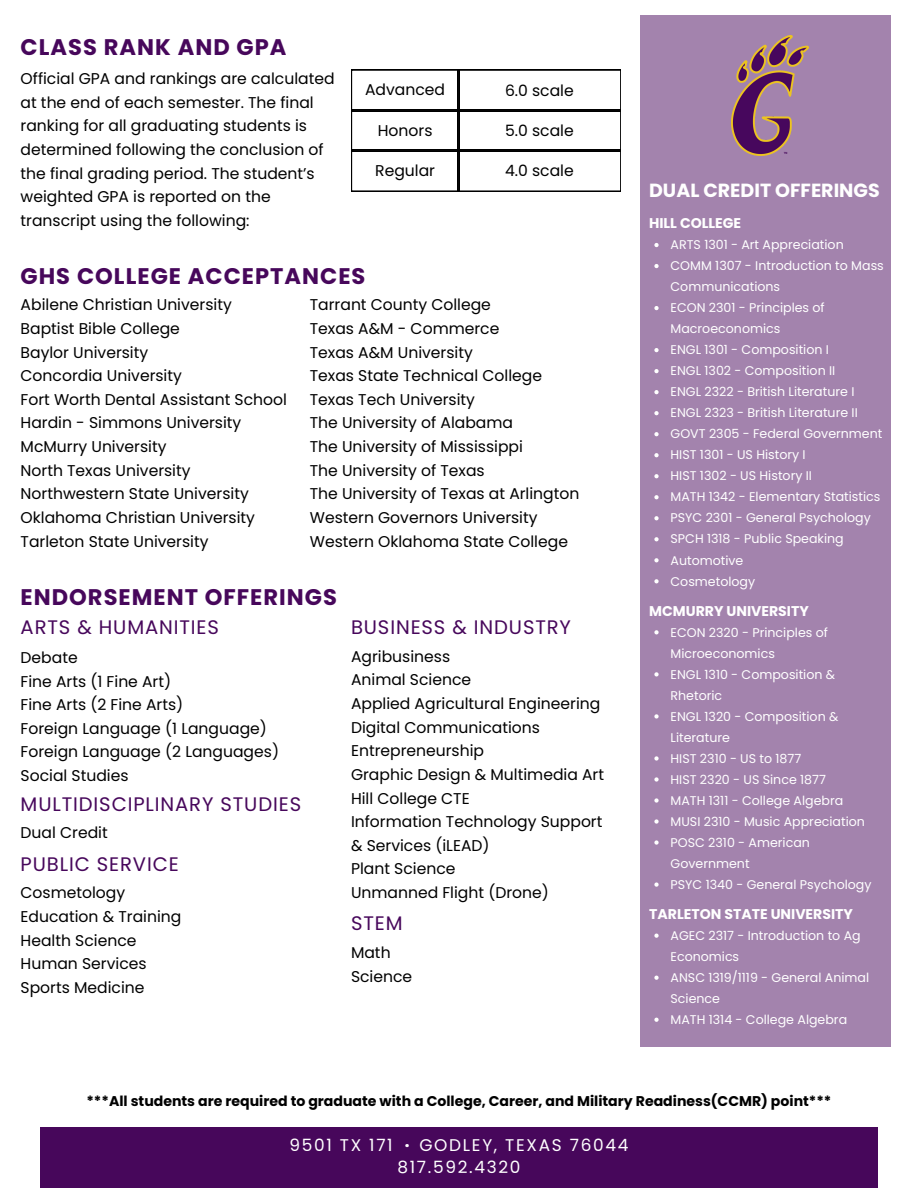
<style>
.page{position:relative;width:918px;height:1188px;background:#fff}
.page>*{position:absolute;margin:0;border:0;box-sizing:border-box;transform-origin:0 0}
.t1{font:700 22.5px "Poppins";letter-spacing:.045em;color:#47075b}
.t2{font:19.5px "Poppins";letter-spacing:.045em;color:#47075b}
.t3{font:700 19.05px "Poppins";color:#fff}
.t4{font:16.95px "Poppins";letter-spacing:.1em;color:#fff}
.t5{font:700 16.95px "Poppins";color:#fff}
.t6{font:15.6px/23.7px "Poppins";color:#000}
.t7{font:700 14.1px "Poppins";color:#000}
.t8{font:700 14.1px "Poppins";color:#fff}
.t9{font:12.6px/21px "Poppins";color:#fff}
</style>
<div class="page">
<div style="left:40px;top:1127px;width:838px;height:61px;background:#47075b"></div>
<div style="left:640px;top:15px;width:251px;height:1031px;background:#a383ad"></div>
<svg style="left:351px;top:70px;width:270px;height:121px"></svg>
<img style="left:731px;top:35px;width:78px;height:120px">
<svg style="left:654px;top:243px;width:5px;height:4px"></svg>
<svg style="left:654px;top:264px;width:5px;height:4px"></svg>
<svg style="left:654px;top:306px;width:5px;height:4px"></svg>
<svg style="left:654px;top:348px;width:5px;height:4px"></svg>
<svg style="left:654px;top:369px;width:5px;height:4px"></svg>
<svg style="left:654px;top:390px;width:5px;height:4px"></svg>
<svg style="left:654px;top:411px;width:5px;height:4px"></svg>
<svg style="left:654px;top:432px;width:5px;height:4px"></svg>
<svg style="left:654px;top:453px;width:5px;height:4px"></svg>
<svg style="left:654px;top:474px;width:5px;height:4px"></svg>
<svg style="left:654px;top:495px;width:5px;height:4px"></svg>
<svg style="left:654px;top:516px;width:5px;height:4px"></svg>
<svg style="left:654px;top:537px;width:5px;height:4px"></svg>
<svg style="left:654px;top:558px;width:5px;height:4px"></svg>
<svg style="left:654px;top:579px;width:5px;height:4px"></svg>
<svg style="left:654px;top:630px;width:5px;height:4px"></svg>
<svg style="left:654px;top:672px;width:5px;height:4px"></svg>
<svg style="left:654px;top:714px;width:5px;height:5px"></svg>
<svg style="left:654px;top:756px;width:5px;height:5px"></svg>
<svg style="left:654px;top:777px;width:5px;height:5px"></svg>
<svg style="left:654px;top:798px;width:5px;height:5px"></svg>
<svg style="left:654px;top:819px;width:5px;height:5px"></svg>
<svg style="left:654px;top:840px;width:5px;height:5px"></svg>
<svg style="left:654px;top:882px;width:5px;height:5px"></svg>
<svg style="left:654px;top:934px;width:5px;height:4px"></svg>
<svg style="left:654px;top:976px;width:5px;height:4px"></svg>
<svg style="left:654px;top:1018px;width:5px;height:4px"></svg>
<p class="t1" style="left:21px;top:31px;width:267px">CLASS RANK AND GPA</p>
<p class="t6" style="left:21px;top:67px;width:315px">Official GPA and rankings are calculated at the end of each semester. The final ranking for all graduating students is determined following the conclusion of the final grading period. The student’s weighted GPA is reported on the transcript using the following:</p>
<h4 class="t1" style="left:21px;top:261px;width:346px">GHS COLLEGE ACCEPTANCES</h4>
<p class="t6" style="left:21px;top:293px;width:268px">Abilene Christian University<br>Baptist Bible College<br>Baylor University<br>Concordia University<br>Fort Worth Dental Assistant School<br>Hardin - Simmons University<br>McMurry University<br>North Texas University<br>Northwestern State University<br>Oklahoma Christian University<br>Tarleton State University</p>
<h4 class="t6" style="left:310px;top:293px;width:271px">Tarrant County College<br>Texas A&amp;M - Commerce<br>Texas A&amp;M University<br>Texas State Technical College<br>Texas Tech University<br>The University of Alabama<br>The University of Mississippi<br>The University of Texas<br>The University of Texas at Arlington<br>Western Governors University<br>Western Oklahoma State College</h4>
<h5 class="t6" style="left:365px;top:78px;width:81px">Advanced</h5>
<h5 class="t6" style="left:505px;top:78px;width:70px">6.0 scale</h5>
<h5 class="t6" style="left:378px;top:118px;width:56px">Honors</h5>
<h5 class="t6" style="left:505px;top:118px;width:70px">5.0 scale</h5>
<h5 class="t6" style="left:375px;top:158px;width:61px">Regular</h5>
<h5 class="t6" style="left:505px;top:158px;width:70px">4.0 scale</h5>
<h5 class="t1" style="left:21px;top:581px;width:318px">ENDORSEMENT OFFERINGS</h5>
<h5 class="t2" style="left:21px;top:614px;width:200px">ARTS &amp; HUMANITIES</h5>
<h3 class="t6" style="left:21px;top:646px;width:260px">Debate<br>Fine Arts (1 Fine Art)<br>Fine Arts (2 Fine Arts)<br>Foreign Language (1 Language)<br>Foreign Language (2 Languages)<br>Social Studies</h3>
<h3 class="t2" style="left:21px;top:790px;width:282px">MULTIDISCIPLINARY STUDIES</h3>
<h3 class="t6" style="left:21px;top:821px;width:89px">Dual Credit</h3>
<h3 class="t2" style="left:21px;top:850px;width:160px">PUBLIC SERVICE</h3>
<h5 class="t6" style="left:21px;top:881px;width:162px">Cosmetology<br>Education &amp; Training<br>Health Science<br>Human Services<br>Sports Medicine</h5>
<h5 class="t2" style="left:351px;top:614px;width:222px">BUSINESS &amp; INDUSTRY</h5>
<h1 class="t6" style="left:351px;top:644px;width:255px">Agribusiness<br>Animal Science<br>Applied Agricultural Engineering<br>Digital Communications<br>Entrepreneurship<br>Graphic Design &amp; Multimedia Art<br>Hill College CTE<br>Information Technology Support &amp; Services (iLEAD)<br>Plant Science<br>Unmanned Flight (Drone)</h1>
<h1 class="t2" style="left:351px;top:910px;width:53px">STEM</h1>
<h5 class="t6" style="left:351px;top:941px;width:63px">Math<br>Science</h5>
<p class="t3" style="left:649px;top:177px;width:232px">DUAL CREDIT OFFERINGS</p>
<h2 class="t8" style="left:649px;top:213px;width:94px">HILL COLLEGE</h2>
<h6 class="t9" style="left:671px;top:234px;width:175px">ARTS 1301 - Art Appreciation</h6>
<p class="t9" style="left:671px;top:255px;width:215px">COMM 1307 - Introduction to Mass<br>Communications</p>
<p class="t9" style="left:671px;top:297px;width:156px">ECON 2301 - Principles of<br>Macroeconomics</p>
<p class="t9" style="left:671px;top:339px;width:160px">ENGL 1301 - Composition I</p>
<p class="t9" style="left:671px;top:360px;width:166px">ENGL 1302 - Composition II</p>
<p class="t9" style="left:671px;top:381px;width:185px">ENGL 2322 - British Literature I</p>
<p class="t9" style="left:671px;top:402px;width:189px">ENGL 2323 - British Literature II</p>
<p class="t9" style="left:671px;top:423px;width:213px">GOVT 2305 - Federal Government</p>
<p class="t9" style="left:671px;top:445px;width:137px">HIST 1301 - US History I</p>
<p class="t9" style="left:671px;top:466px;width:143px">HIST 1302 - US History II</p>
<p class="t9" style="left:671px;top:487px;width:211px">MATH 1342 - Elementary Statistics</p>
<p class="t9" style="left:671px;top:508px;width:202px">PSYC 2301 - General Psychology</p>
<p class="t9" style="left:671px;top:529px;width:175px">SPCH 1318 - Public Speaking</p>
<p class="t9" style="left:671px;top:550px;width:74px">Automotive</p>
<p class="t9" style="left:671px;top:571px;width:86px">Cosmetology</p>
<p class="t8" style="left:649px;top:601px;width:161px">MCMURRY UNIVERSITY</p>
<h6 class="t9" style="left:671px;top:622px;width:159px">ECON 2320 - Principles of<br>Microeconomics</h6>
<p class="t9" style="left:671px;top:664px;width:166px">ENGL 1310 - Composition &amp;<br>Rhetoric</p>
<p class="t9" style="left:671px;top:706px;width:169px">ENGL 1320 - Composition &amp;<br>Literature</p>
<p class="t9" style="left:671px;top:748px;width:132px">HIST 2310 - US to 1877</p>
<p class="t9" style="left:671px;top:769px;width:157px">HIST 2320 - US Since 1877</p>
<p class="t9" style="left:671px;top:790px;width:174px">MATH 1311 - College Algebra</p>
<p class="t9" style="left:671px;top:811px;width:196px">MUSI 2310 - Music Appreciation</p>
<p class="t9" style="left:671px;top:832px;width:141px">POSC 2310 - American<br>Government</p>
<p class="t9" style="left:671px;top:874px;width:202px">PSYC 1340 - General Psychology</p>
<p class="t8" style="left:649px;top:904px;width:205px">TARLETON STATE UNIVERSITY</p>
<h6 class="t9" style="left:671px;top:925px;width:192px">AGEC 2317 - Introduction to Ag<br>Economics</h6>
<p class="t9" style="left:671px;top:967px;width:200px">ANSC 1319/1119 - General Animal<br>Science</p>
<p class="t9" style="left:671px;top:1009px;width:178px">MATH 1314 - College Algebra</p>
<p class="t7" style="left:86px;top:1091px;width:747px">***All students are required to graduate with a College, Career, and Military Readiness(CCMR) point***</p>
<h5 class="t4" style="left:289px;top:1133px;width:105px">9501 TX 171</h5>
<h5 class="t4" style="left:419px;top:1133px;width:211px">GODLEY, TEXAS 76044</h5>
<h3 class="t4" style="left:397px;top:1155px;width:125px">817.592.4320</h3>
<h5 class="t5" style="left:405px;top:1129px;width:6px">.</h5>
</div>
